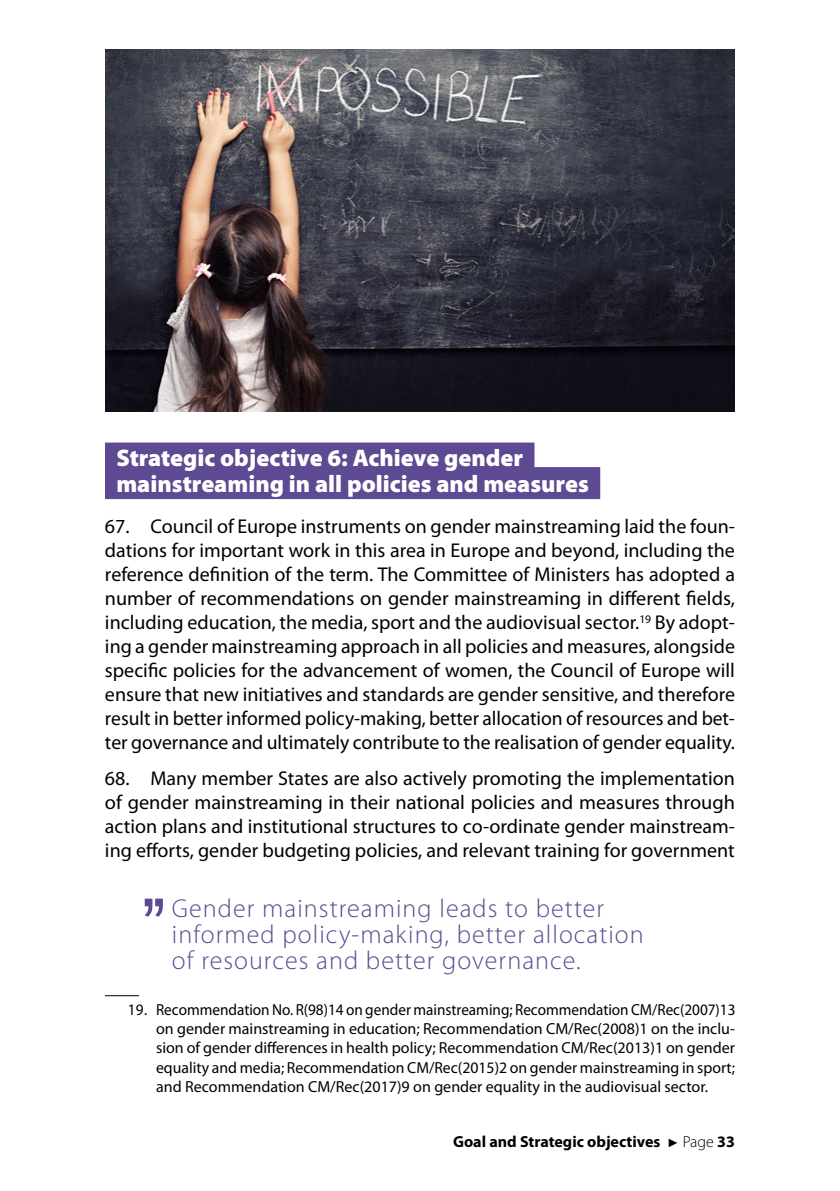
<style>
.page{position:relative;width:840px;height:1191px;background:#fff}
.page>*{position:absolute;margin:0;border:0;box-sizing:border-box;transform-origin:0 0}
.t1{font:300 26px/26px "Myriad Pro";letter-spacing:.04em;color:#5d4a93}
.t2{font:900 24px/26px "Myriad Pro";color:#fff}
.t3{font:20px/24px "Myriad Pro";color:#000;text-align:justify}
.t4{font:16px/19.2px "Myriad Pro";color:#000;text-align:justify;scale:.95 1}
.t5{font:700 16px "Myriad Pro";color:#000}
.s1{font-family:"Arial";font-weight:400;font-size:12px}
.s2{font-weight:300}
</style>
<div class="page">
<div style="left:105px;top:442px;width:429px;height:32px;background:#5d4a93"></div>
<div style="left:105px;top:467px;width:495px;height:32px;background:#5d4a93"></div>
<hr style="left:105px;top:995px;width:34px;height:1px;background:#000">
<svg style="left:145px;top:898px;width:18px;height:18px"></svg>
<img style="left:105px;top:50px;width:629px;height:362px">
<p class="t2" style="left:116px;top:444px;width:474px">Strategic objective 6: Achieve gender mainstreaming in all policies and measures</p>
<p class="t3" style="left:105px;top:514px;width:631px">67. Council of Europe instruments on gender mainstreaming laid the foun&shy;dations for important work in this area in Europe and beyond, including the reference definition of the term. The Committee of Ministers has adopted a number of recommendations on gender mainstreaming in different fields, including education, the media, sport and the audiovisual sector.<sup>19</sup> By adopt&shy;ing a gender mainstreaming approach in all policies and measures, alongside specific policies for the advancement of women, the Council of Europe will ensure that new initiatives and standards are gender sensitive, and therefore result in better informed policy-making, better allocation of resources and bet&shy;ter governance and ultimately contribute to the realisation of gender equality.</p>
<p class="t3" style="left:105px;top:765px;width:631px">68. Many member States are also actively promoting the implementation of gender mainstreaming in their national policies and measures through action plans and institutional structures to co-ordinate gender mainstream&shy;ing efforts, gender budgeting policies, and relevant training for government</p>
<h1 class="t1" style="left:172px;top:895px;width:473px">Gender mainstreaming leads to better informed policy-making, better allocation of resources and better governance.</h1>
<p class="t4" style="left:156px;top:999px;width:611px;text-indent:-28px">19. Recommendation No. R(98)14 on gender mainstreaming; Recommendation CM/Rec(2007)13 on gender mainstreaming in education; Recommendation CM/Rec(2008)1 on the inclu&shy;sion of gender differences in health policy; Recommendation CM/Rec(2013)1 on gender equality and media; Recommendation CM/Rec(2015)2 on gender mainstreaming in sport; and Recommendation CM/Rec(2017)9 on gender equality in the audiovisual sector.</p>
<p class="t5" style="left:453px;top:1131px;width:283px">Goal and Strategic objectives <span class="s1">►</span> <span class="s2">Page</span> 33</p>
</div>
